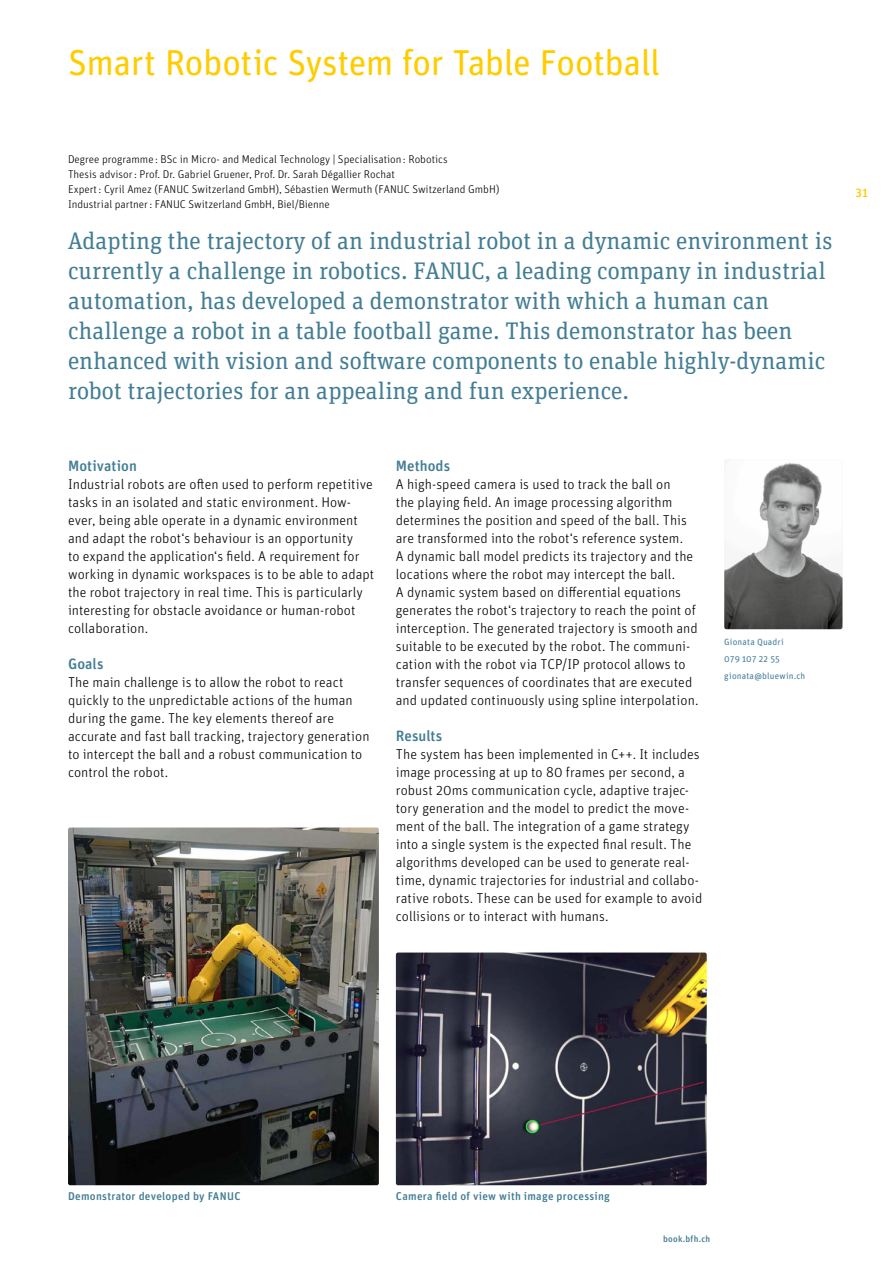
<style>
.page{position:relative;width:893px;height:1263px;background:#fff}
.page>*{position:absolute;margin:0;border:0;box-sizing:border-box;transform-origin:0 0}
.t1{font:36px "Unit Rounded Pro";letter-spacing:-.015em;color:#fc0}
.t2{font:24px/30px "Unit Slab Pro";color:#427d94}
.t3{font:500 15px "Unit Rounded Pro";letter-spacing:.005em;color:#427d94}
.t4{font:300 14.25px/18px "Unit Rounded Pro";letter-spacing:.005em;color:#000}
.t5{font:500 12px "Unit Rounded Pro";color:#fc0}
.t6{font:300 11.25px/15px "Unit Rounded Pro";color:#000}
.t7{font:500 11.25px "Unit Rounded Pro";letter-spacing:.025em;color:#427d94}
.t8{font:9px/16.8px "Unit Rounded Pro";letter-spacing:.02em;color:#427d94}
.t9{font:500 9px "Unit Rounded Pro";letter-spacing:.025em;color:#427d94}
</style>
<div class="page">
<img style="left:724px;top:459px;width:118px;height:170px">
<img style="left:68px;top:827px;width:311px;height:358px">
<img style="left:396px;top:952px;width:311px;height:233px">
<h1 class="t1" style="left:68px;top:38px;width:593px">Smart Robotic System for Table Football</h1>
<p class="t6" style="left:68px;top:151px;width:433px">Degree programme : BSc in Micro- and Medical Technology | Specialisation: Robotics<br>Thesis advisor: Prof. Dr. Gabriel Gruener, Prof. Dr. Sarah Dégallier Rochat<br>Expert: Cyril Amez (FANUC Switzerland GmbH), Sébastien Wermuth (FANUC Switzerland GmbH)<br>Industrial partner: FANUC Switzerland GmbH, Biel/Bienne</p>
<p class="t2" style="left:68px;top:225px;width:766px">Adapting the trajectory of an industrial robot in a dynamic environment is currently a challenge in robotics. FANUC, a leading company in industrial automation, has developed a demonstrator with which a human can challenge a robot in a table football game. This demonstrator has been enhanced with vision and software components to enable highly-dynamic robot trajectories for an appealing and fun experience.</p>
<p class="t3" style="left:68px;top:455px;width:70px">Motivation</p>
<p class="t4" style="left:68px;top:475px;width:308px">Industrial robots are often used to perform repetitive tasks in an isolated and static environment. How&shy;ever, being able operate in a dynamic environment and adapt the robot‘s behaviour is an opportunity<br>to expand the application‘s field. A requirement for working in dynamic workspaces is to be able to adapt the robot trajectory in real time. This is particularly interesting for obstacle avoidance or human-robot collaboration.</p>
<p class="t3" style="left:68px;top:653px;width:37px">Goals</p>
<p class="t4" style="left:68px;top:673px;width:303px">The main challenge is to allow the robot to react quickly to the unpredictable actions of the human during the game. The key elements thereof are accurate and fast ball tracking, trajectory generation to intercept the ball and a robust communication to control the robot.</p>
<p class="t3" style="left:396px;top:455px;width:56px">Methods</p>
<p class="t4" style="left:396px;top:475px;width:304px">A high-speed camera is used to track the ball on<br>the playing field. An image processing algorithm determines the position and speed of the ball. This are transformed into the robot‘s reference system.<br>A dynamic ball model predicts its trajectory and the locations where the robot may intercept the ball.<br>A dynamic system based on differential equations generates the robot‘s trajectory to reach the point of interception. The generated trajectory is smooth and suitable to be executed by the robot. The communi&shy;cation with the robot via TCP/IP protocol allows to transfer sequences of coordinates that are executed and updated continuously using spline interpolation.</p>
<p class="t3" style="left:396px;top:725px;width:48px">Results</p>
<p class="t4" style="left:396px;top:745px;width:308px">The system has been implemented in C++. It includes image processing at up to 80 frames per second, a robust 20ms communication cycle, adaptive trajec&shy;tory generation and the model to predict the move&shy;ment of the ball. The integration of a game strategy into a single system is the expected final result. The algorithms developed can be used to generate real&shy;time, dynamic trajectories for industrial and collabo&shy;rative robots. These can be used for example to avoid collisions or to interact with humans.</p>
<p class="t8" style="left:724px;top:633px;width:83px">Gionata Quadri<br>079 107 22 55 gionata@bluewin.ch</p>
<p class="t5" style="left:855px;top:184px;width:15px">31</p>
<p class="t7" style="left:68px;top:1188px;width:174px">Demonstrator developed by FANUC</p>
<p class="t7" style="left:396px;top:1188px;width:216px">Camera field of view with image processing</p>
<p class="t9" style="left:663px;top:1232px;width:48px">book.bfh.ch</p>
</div>
